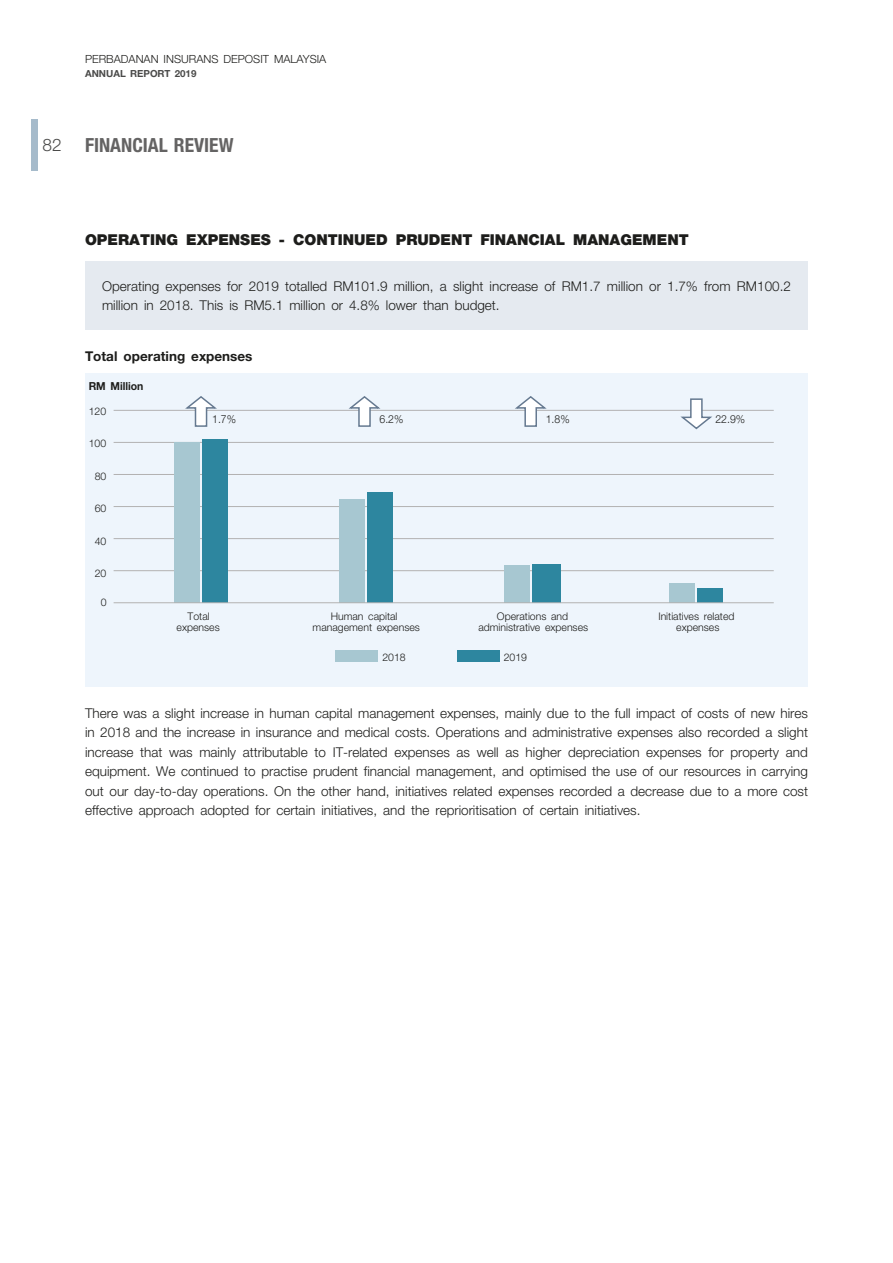
<style>
.page{position:relative;width:893px;height:1263px;background:#fff}
.page>*{position:absolute;margin:0;border:0;box-sizing:border-box;transform-origin:0 0}
.t1{font:700 condensed 19.5px "Helvetica Neue LT Std";color:#646363}
.t2{font:900 15px "Helvetica Neue LT Std";color:#1d1d1b}
.t3{font:300 13.5px/19.5px "Helvetica Neue LT Std";color:#1d1d1b}
.t4{font:700 13.5px "Helvetica Neue LT Std";color:#1d1d1b}
.t5{font:300 11.25px "Helvetica Neue LT Std";color:#1d1d1b}
.t6{font:300 11.1px "Helvetica Neue LT Std";color:#1d1d1b;scale:.95 1}
.t7{font:700 11.1px "Helvetica Neue LT Std";color:#1d1d1b;scale:.95 1}
.t8{font:300 10.5px/10.8px "Helvetica Neue LT Std";color:#1d1d1b;text-align:center}
.t9{font:700 9.75px "Helvetica Neue LT Std";color:#4a4a49}
.s1{font-weight:300;font-stretch:normal;font-size:17.25px;color:#4a4a49}
</style>
<div class="page">
<div style="left:31px;top:119px;width:7px;height:51px;background:#a6bbcb"></div>
<div style="left:85px;top:262px;width:723px;height:68px;background:#e5eaf0"></div>
<div style="left:85px;top:373px;width:723px;height:314px;background:#eef5fc"></div>
<div style="left:335px;top:650px;width:43px;height:11px;background:#a7c7d1"></div>
<div style="left:457px;top:650px;width:42px;height:11px;background:#2d869f"></div>
<hr style="left:114px;top:410px;width:660px;height:1px;background:#b3b2b2">
<hr style="left:114px;top:442px;width:660px;height:1px;background:#b3b2b2">
<hr style="left:114px;top:474px;width:660px;height:1px;background:#b3b2b2">
<hr style="left:114px;top:506px;width:660px;height:1px;background:#b3b2b2">
<hr style="left:114px;top:538px;width:660px;height:1px;background:#b3b2b2">
<hr style="left:114px;top:570px;width:660px;height:1px;background:#b3b2b2">
<svg style="left:183px;top:396px;width:34px;height:31px"></svg>
<svg style="left:346px;top:396px;width:34px;height:31px"></svg>
<svg style="left:513px;top:396px;width:34px;height:31px"></svg>
<svg style="left:680px;top:398px;width:34px;height:32px"></svg>
<div style="left:202px;top:439px;width:26px;height:164px;background:#2d869f"></div>
<div style="left:367px;top:493px;width:26px;height:110px;background:#2d869f"></div>
<div style="left:532px;top:564px;width:28px;height:39px;background:#2d869f"></div>
<div style="left:697px;top:588px;width:26px;height:15px;background:#2d869f"></div>
<div style="left:175px;top:442px;width:25px;height:161px;background:#a7c7d1"></div>
<div style="left:340px;top:499px;width:25px;height:104px;background:#a7c7d1"></div>
<div style="left:505px;top:565px;width:25px;height:38px;background:#a7c7d1"></div>
<div style="left:669px;top:583px;width:26px;height:20px;background:#a7c7d1"></div>
<hr style="left:114px;top:602px;width:660px;height:1px;background:#b3b2b2">
<p class="t5" style="left:85px;top:52px;width:243px">PERBADANAN INSURANS DEPOSIT MALAYSIA</p>
<p class="t9" style="left:85px;top:67px;width:113px">ANNUAL REPORT 2019</p>
<h1 class="t1" style="left:43px;top:133px;width:192px"><span class="s1">82</span> FINANCIAL REVIEW</h1>
<p class="t2" style="left:85px;top:230px;width:605px">OPERATING EXPENSES - CONTINUED PRUDENT FINANCIAL MANAGEMENT</p>
<p class="t3" style="left:102px;top:276px;width:690px">Operating expenses for 2019 totalled RM101.9 million, a slight increase of RM1.7 million or 1.7% from RM100.2 million in 2018. This is RM5.1 million or 4.8% lower than budget.</p>
<p class="t4" style="left:85px;top:347px;width:169px">Total operating expenses</p>
<p class="t7" style="left:89px;top:379px;width:59px">RM Million</p>
<p class="t8" style="left:89px;top:406px;width:19px">120</p>
<p class="t8" style="left:89px;top:438px;width:19px">100</p>
<p class="t8" style="left:95px;top:470px;width:13px">80</p>
<p class="t8" style="left:95px;top:503px;width:13px">60</p>
<p class="t8" style="left:95px;top:535px;width:13px">40</p>
<p class="t8" style="left:95px;top:568px;width:13px">20</p>
<p class="t8" style="left:101px;top:597px;width:7px">0</p>
<p class="t6" style="left:212px;top:412px;width:27px">1.7%</p>
<p class="t6" style="left:379px;top:412px;width:27px">6.2%</p>
<p class="t6" style="left:546px;top:412px;width:27px">1.8%</p>
<p class="t6" style="left:715px;top:412px;width:33px">22.9%</p>
<p class="t8" style="left:177px;top:611px;width:45px">Total expenses</p>
<p class="t8" style="left:313px;top:611px;width:109px">Human capital management expenses</p>
<p class="t8" style="left:478px;top:611px;width:111px">Operations and administrative expenses</p>
<p class="t8" style="left:658px;top:611px;width:78px">Initiatives related expenses</p>
<p class="t8" style="left:382px;top:652px;width:25px">2018</p>
<p class="t8" style="left:504px;top:652px;width:25px">2019</p>
<p class="t3" style="left:85px;top:703px;width:724px;text-align:justify">There was a slight increase in human capital management expenses, mainly due to the full impact of costs of new hires in 2018 and the increase in insurance and medical costs. Operations and administrative expenses also recorded a slight increase that was mainly attributable to IT-related expenses as well as higher depreciation expenses for property and equipment. We continued to practise prudent financial management, and optimised the use of our resources in carrying out our day-to-day operations. On the other hand, initiatives related expenses recorded a decrease due to a more cost effective approach adopted for certain initiatives, and the reprioritisation of certain initiatives.</p>
</div>
